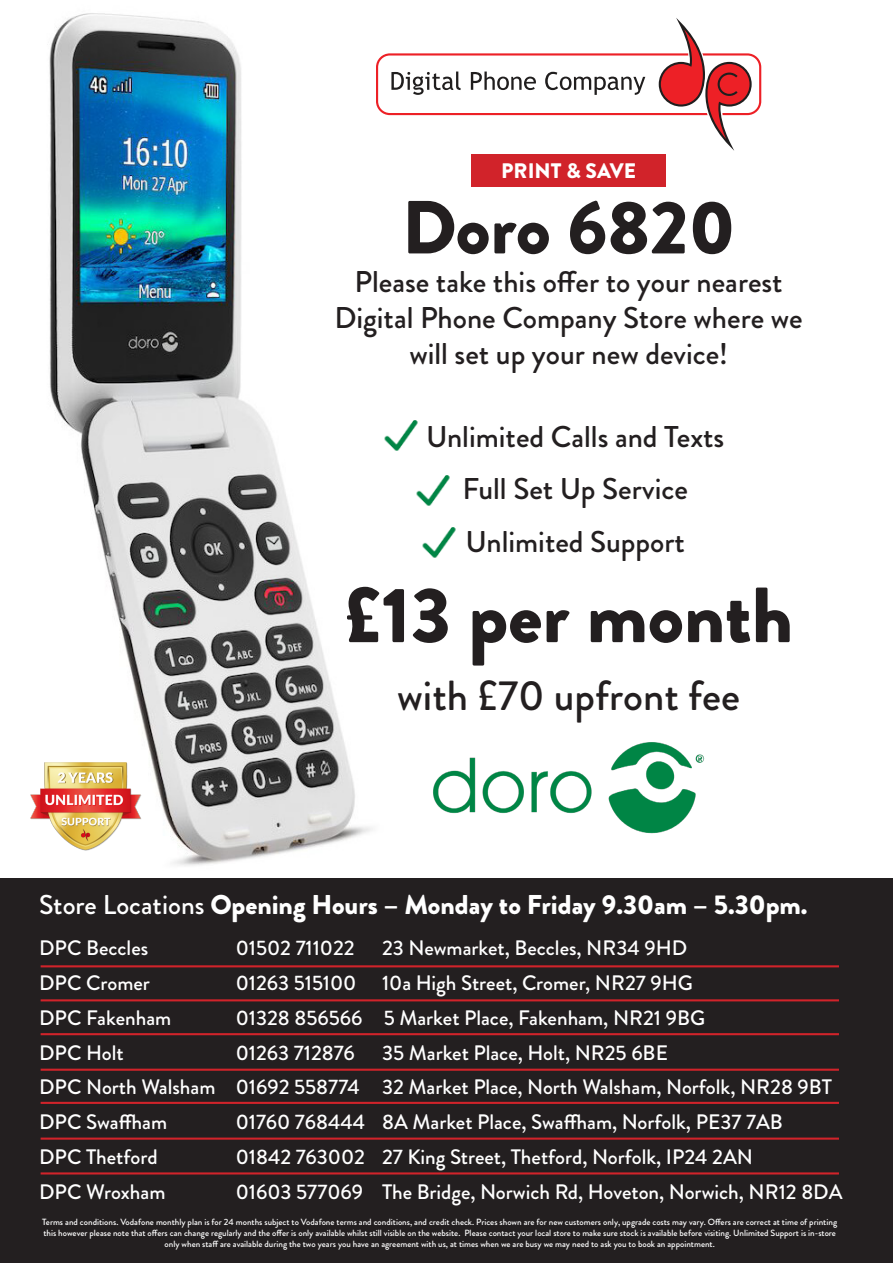
<style>
.page{position:relative;width:893px;height:1263px;background:#fff}
.page>*{position:absolute;margin:0;border:0;box-sizing:border-box;transform-origin:0 0}
.t1{font:900 78px "Brandon Grotesque";color:#231f20}
.t2{font:900 75px "Brandon Grotesque";color:#231f20}
.t3{font:500 42px "Brandon Grotesque";color:#231f20}
.t4{font:500 30px/36px "Brandon Grotesque";color:#231f20;text-align:center}
.t5{font:900 27.15px "Brandon Grotesque";color:#fff}
.t6{font:900 21px "Brandon Grotesque";color:#fff}
.t7{font:500 20.85px "Brandon Grotesque";color:#fff}
.t8{font:500 9px/10.8px "Brandon Grotesque";color:#fff;text-align:center}
.s1{font-weight:500}
</style>
<div class="page">
<div style="left:0;top:878px;width:893px;height:385px;background:#231f20"></div>
<img style="left:30px;top:13px;width:343px;height:853px">
<img style="left:433px;top:742px;width:272px;height:91px">
<svg style="left:376px;top:18px;width:385px;height:133px"></svg>
<div style="left:471px;top:154px;width:195px;height:33px;background:#d1232a"></div>
<img style="left:384px;top:420px;width:34px;height:31px">
<img style="left:416px;top:475px;width:34px;height:31px">
<img style="left:422px;top:527px;width:34px;height:31px">
<img style="left:31px;top:762px;width:111px;height:88px">
<hr style="left:41px;top:965px;width:798px;height:2px;background:#d1232a">
<hr style="left:41px;top:999px;width:798px;height:2px;background:#d1232a">
<hr style="left:41px;top:1033px;width:798px;height:2px;background:#d1232a">
<hr style="left:41px;top:1069px;width:798px;height:2px;background:#d1232a">
<hr style="left:41px;top:1102px;width:798px;height:2px;background:#d1232a">
<hr style="left:41px;top:1137px;width:798px;height:3px;background:#d1232a">
<hr style="left:41px;top:1172px;width:798px;height:2px;background:#d1232a">
<p class="t6" style="left:501px;top:156px;width:136px">PRINT &amp; SAVE</p>
<p class="t2" style="left:402px;top:174px;width:335px">Doro 6820</p>
<p class="t4" style="left:334px;top:264px;width:470px">Please take this offer to your nearest<br>Digital Phone Company Store where we will set up your new device!</p>
<p class="t4" style="left:426px;top:419px;width:300px">Unlimited Calls and Texts</p>
<p class="t4" style="left:462px;top:471px;width:227px">Full Set Up Service</p>
<p class="t4" style="left:465px;top:524px;width:221px">Unlimited Support</p>
<p class="t1" style="left:344px;top:560px;width:450px">£13 per month</p>
<p class="t3" style="left:397px;top:666px;width:344px">with £70 upfront fee</p>
<p class="t5" style="left:39px;top:885px;width:770px"><span class="s1">Store Locations</span> Opening Hours – Monday to Friday 9.30am – 5.30pm.</p>
<p class="t7" style="left:39px;top:933px;width:111px">DPC Beccles</p>
<p class="t7" style="left:236px;top:933px;width:120px">01502 711022</p>
<p class="t7" style="left:382px;top:933px;width:307px">23 Newmarket, Beccles, NR34 9HD</p>
<p class="t7" style="left:39px;top:968px;width:112px">DPC Cromer</p>
<p class="t7" style="left:236px;top:968px;width:459px">01263 515100 10a High Street, Cromer, NR27 9HG</p>
<p class="t7" style="left:39px;top:1003px;width:134px">DPC Fakenham</p>
<p class="t7" style="left:236px;top:1003px;width:471px">01328 856566 5 Market Place, Fakenham, NR21 9BG</p>
<p class="t7" style="left:39px;top:1038px;width:86px">DPC Holt</p>
<p class="t7" style="left:236px;top:1038px;width:121px">01263 712876</p>
<p class="t7" style="left:382px;top:1038px;width:287px">35 Market Place, Holt, NR25 6BE</p>
<p class="t7" style="left:39px;top:1073px;width:794px">DPC North Walsham 01692 558774 32 Market Place, North Walsham, Norfolk, NR28 9BT</p>
<p class="t7" style="left:39px;top:1108px;width:130px">DPC Swaffham</p>
<p class="t7" style="left:236px;top:1108px;width:549px">01760 768444 8A Market Place, Swaffham, Norfolk, PE37 7AB</p>
<p class="t7" style="left:39px;top:1142px;width:120px">DPC Thetford</p>
<p class="t7" style="left:236px;top:1142px;width:519px">01842 763002 27 King Street, Thetford, Norfolk, IP24 2AN</p>
<p class="t7" style="left:39px;top:1177px;width:128px">DPC Wroxham</p>
<p class="t7" style="left:236px;top:1177px;width:608px">01603 577069 The Bridge, Norwich Rd, Hoveton, Norwich, NR12 8DA</p>
<p class="t8" style="left:42px;top:1217px;width:796px">Terms and conditions. Vodafone monthly plan is for 24 months subject to Vodafone terms and conditions, and credit check. Prices shown are for new customers only, upgrade costs may vary. Offers are correct at time of printing this however please note that offers can change regularly and the offer is only available whilst still visible on the website. Please contact your local store to make sure stock is available before visiting. Unlimited Support is in-store only when staff are available during the two years you have an agreement with us, at times when we are busy we may need to ask you to book an appointment.</p>
</div>
